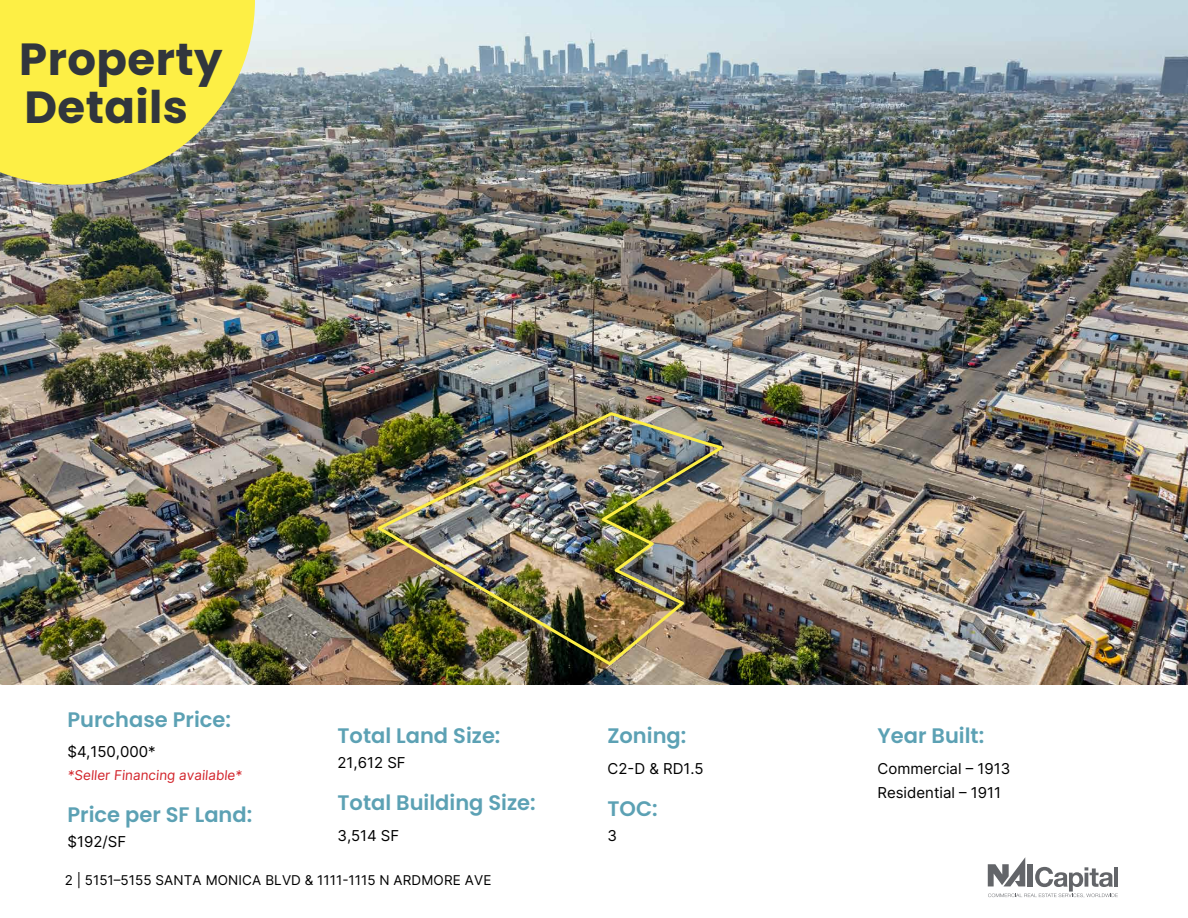
<style>
.page{position:relative;width:1188px;height:918px;background:#fff}
.page>*{position:absolute;margin:0;border:0;box-sizing:border-box;transform-origin:0 0}
.t1{font:700 45px/48px "Poppins";letter-spacing:.01em;color:#31363d}
.t2{font:600 21px "Poppins";color:#5ca1b4}
.t3{font:15px/24px "Inter";color:#000}
.t4{font:13.5px "Inter";letter-spacing:.01em;color:#000}
.t5{font:13.5px "Inter";color:#d2232a}
</style>
<div class="page">
<svg style="left:988px;top:857px;width:130px;height:41px"></svg>
<img style="left:0;top:0;width:1188px;height:685px">
<svg style="left:0;top:0;width:255px;height:185px;background:#e5db4d"></svg>
<img style="left:373px;top:410px;width:356px;height:257px">
<h1 class="t1" style="left:19px;top:36px;width:205px">Property<br>Details</h1>
<p class="t2" style="left:68px;top:707px;width:165px">Purchase Price:</p>
<p class="t3" style="left:68px;top:740px;width:90px">$4,150,000*</p>
<p class="t5" style="left:68px;top:766px;width:178px">*Seller Financing available*</p>
<p class="t2" style="left:68px;top:803px;width:186px">Price per SF Land:</p>
<p class="t3" style="left:68px;top:829px;width:60px">$192/SF</p>
<p class="t2" style="left:338px;top:724px;width:164px">Total Land Size:</p>
<p class="t3" style="left:338px;top:750px;width:70px">21,612 SF</p>
<p class="t2" style="left:338px;top:790px;width:200px">Total Building Size:</p>
<p class="t3" style="left:338px;top:823px;width:63px">3,514 SF</p>
<p class="t4" style="left:65px;top:870px;width:428px">2 | 5151–5155 SANTA MONICA BLVD &amp; 1111-1115 N ARDMORE AVE</p>
<p class="t2" style="left:608px;top:724px;width:80px">Zoning:</p>
<p class="t3" style="left:608px;top:756px;width:98px">C2-D &amp; RD1.5</p>
<p class="t2" style="left:608px;top:796px;width:52px">TOC:</p>
<p class="t3" style="left:608px;top:823px;width:11px">3</p>
<p class="t2" style="left:878px;top:724px;width:108px">Year Built:</p>
<p class="t3" style="left:878px;top:756px;width:134px">Commercial – 1913<br>Residential – 1911</p>
</div>
